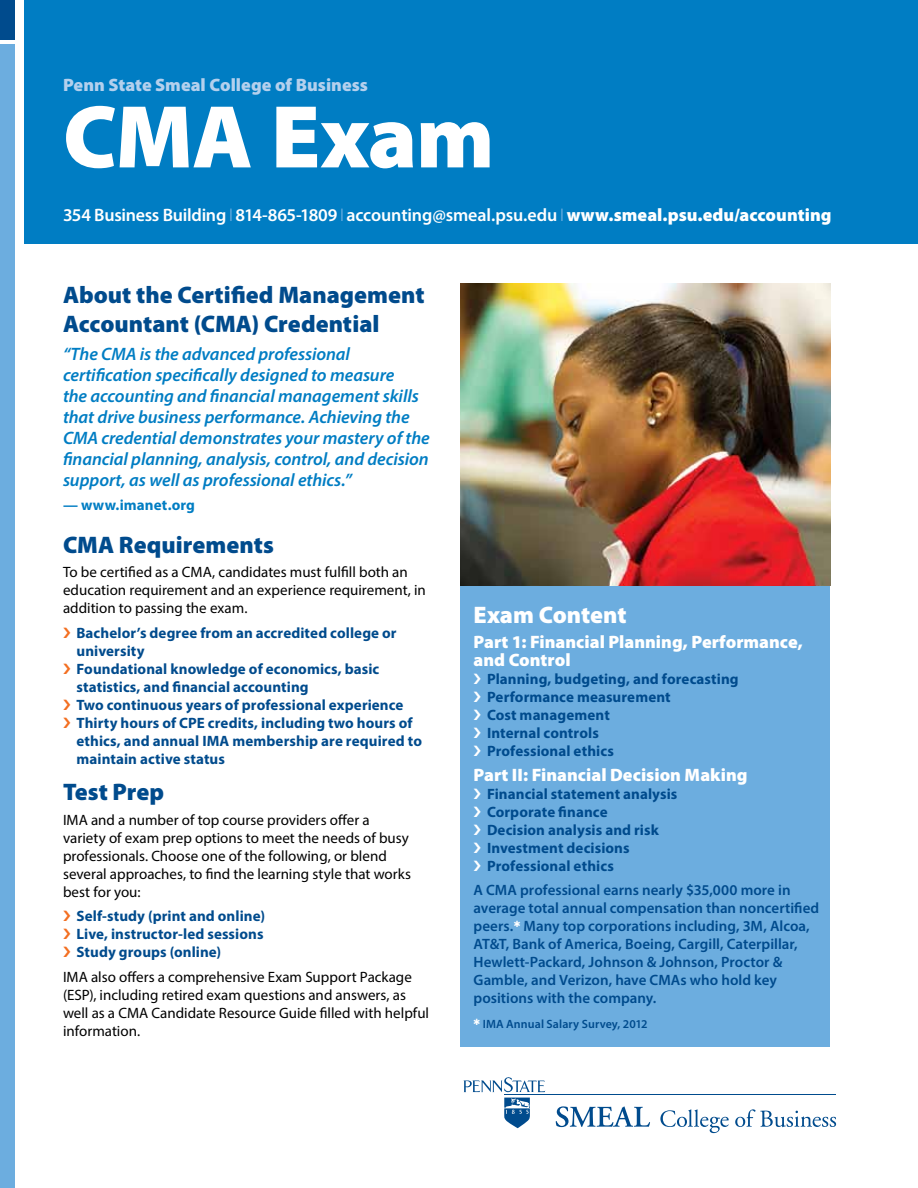
<style>
.page{position:relative;width:918px;height:1188px;background:#fff}
.page>*{position:absolute;margin:0;border:0;box-sizing:border-box;transform-origin:0 0}
.t1{font:900 90px "Myriad Pro";letter-spacing:-.015em;color:#fff}
.t2{font:900 24px/28.8px "Myriad Pro";color:#004b8d}
.t3{font:900 24px "Myriad Pro";color:#fff}
.t4{font:italic 600 18px/21px "Myriad Pro";letter-spacing:-.005em;color:#007dc3}
.t5{font:600 18px "Myriad Pro";letter-spacing:-.015em;color:#fff}
.t6{font:900 18px/18px "Myriad Pro";color:#fff}
.t7{font:900 18px "Myriad Pro";color:#b4d0ed}
.t8{font:700 15px/18px "Myriad Pro";letter-spacing:.005em;color:#004b8d}
.t9{font:15px/18px "Myriad Pro";color:#000}
.t10{font:600 15px/18px "Myriad Pro";color:#004b8d}
.t11{font:700 15px "Myriad Pro";letter-spacing:.005em;color:#007dc3}
.t12{font:600 12px "Myriad Pro";letter-spacing:.01em;color:#004b8d}
.s1{color:#6caddf}
.s2{font-weight:900}
</style>
<div class="page">
<div style="left:460px;top:354px;width:370px;height:693px;background:#6caddf"></div>
<div style="left:0;top:0;width:14px;height:40px;background:#004b8d"></div>
<div style="left:0;top:44px;width:14px;height:1144px;background:#6caddf"></div>
<img style="left:460px;top:284px;width:370px;height:301px">
<svg style="left:464px;top:1077px;width:81px;height:51px"></svg>
<hr style="left:504px;top:1094px;width:332px;height:1px;background:#004b8d">
<svg style="left:556px;top:1106px;width:94px;height:21px"></svg>
<svg style="left:660px;top:1109px;width:69px;height:24px"></svg>
<svg style="left:735px;top:1109px;width:101px;height:18px"></svg>
<div style="left:24px;top:0;width:894px;height:243px;background:#007dc3"></div>
<p class="t7" style="left:63px;top:75px;width:307px">Penn State Smeal College of Business</p>
<h1 class="t1" style="left:63px;top:86px;width:433px">CMA Exam</h1>
<p class="t5" style="left:63px;top:204px;width:770px">354 Business Building <span class="s1">❘</span> 814-865-1809 <span class="s1">❘</span> accounting@smeal.psu.edu <span class="s1">❘</span> <span class="s2">www.smeal.psu.edu/accounting</span></p>
<h2 class="t2" style="left:63px;top:281px;width:363px">About the Certified Management<br>Accountant (CMA) Credential</h2>
<p class="t4" style="left:63px;top:343px;width:368px">“The CMA is the advanced professional certification specifically designed to measure<br>the accounting and financial management skills that drive business performance. Achieving the CMA credential demonstrates your mastery of the financial planning, analysis, control, and decision support, as well as professional ethics.”</p>
<p class="t11" style="left:63px;top:496px;width:133px">— www.imanet.org</p>
<h2 class="t2" style="left:63px;top:530px;width:212px">CMA Requirements</h2>
<p class="t9" style="left:63px;top:563px;width:364px">To be certified as a CMA, candidates must fulfill both an education requirement and an experience requirement, in addition to passing the exam.</p>
<p class="t8" style="left:76px;top:624px;width:347px">Bachelor’s degree from an accredited college or university<br>Foundational knowledge of economics, basic statistics, and financial accounting<br>Two continuous years of professional experience Thirty hours of CPE credits, including two hours of ethics, and annual IMA membership are required to maintain active status</p>
<h2 class="t2" style="left:63px;top:778px;width:103px">Test Prep</h2>
<p class="t9" style="left:63px;top:810px;width:350px">IMA and a number of top course providers offer a variety of exam prep options to meet the needs of busy professionals. Choose one of the following, or blend several approaches, to find the learning style that works best for you:</p>
<p class="t8" style="left:76px;top:907px;width:190px;text-align:justify">Self-study (print and online)<br>Live, instructor-led sessions Study groups (online)</p>
<p class="t9" style="left:63px;top:968px;width:368px">IMA also offers a comprehensive Exam Support Package (ESP), including retired exam questions and answers, as well as a CMA Candidate Resource Guide filled with helpful information.</p>
<h2 class="t3" style="left:474px;top:601px;width:155px">Exam Content</h2>
<p class="t6" style="left:474px;top:633px;width:331px">Part 1: Financial Planning, Performance, and Control</p>
<p class="t8" style="left:487px;top:669px;width:253px">Planning, budgeting, and forecasting<br>Performance measurement<br>Cost management<br>Internal controls<br>Professional ethics</p>
<p class="t6" style="left:474px;top:766px;width:276px">Part II: Financial Decision Making</p>
<p class="t8" style="left:487px;top:784px;width:192px">Financial statement analysis<br>Corporate finance<br>Decision analysis and risk<br>Investment decisions<br>Professional ethics</p>
<p class="t10" style="left:474px;top:881px;width:347px">A CMA professional earns nearly $35,000 more in average total annual compensation than noncertified peers.<sup>✱</sup> Many top corporations including, 3M, Alcoa, AT&amp;T, Bank of America, Boeing, Cargill, Caterpillar, Hewlett-Packard, Johnson &amp; Johnson, Proctor &amp; Gamble, and Verizon, have CMAs who hold key positions with the company.</p>
<p class="t12" style="left:474px;top:1016px;width:176px"><sup>✱</sup> IMA Annual Salary Survey, 2012</p>
</div>
